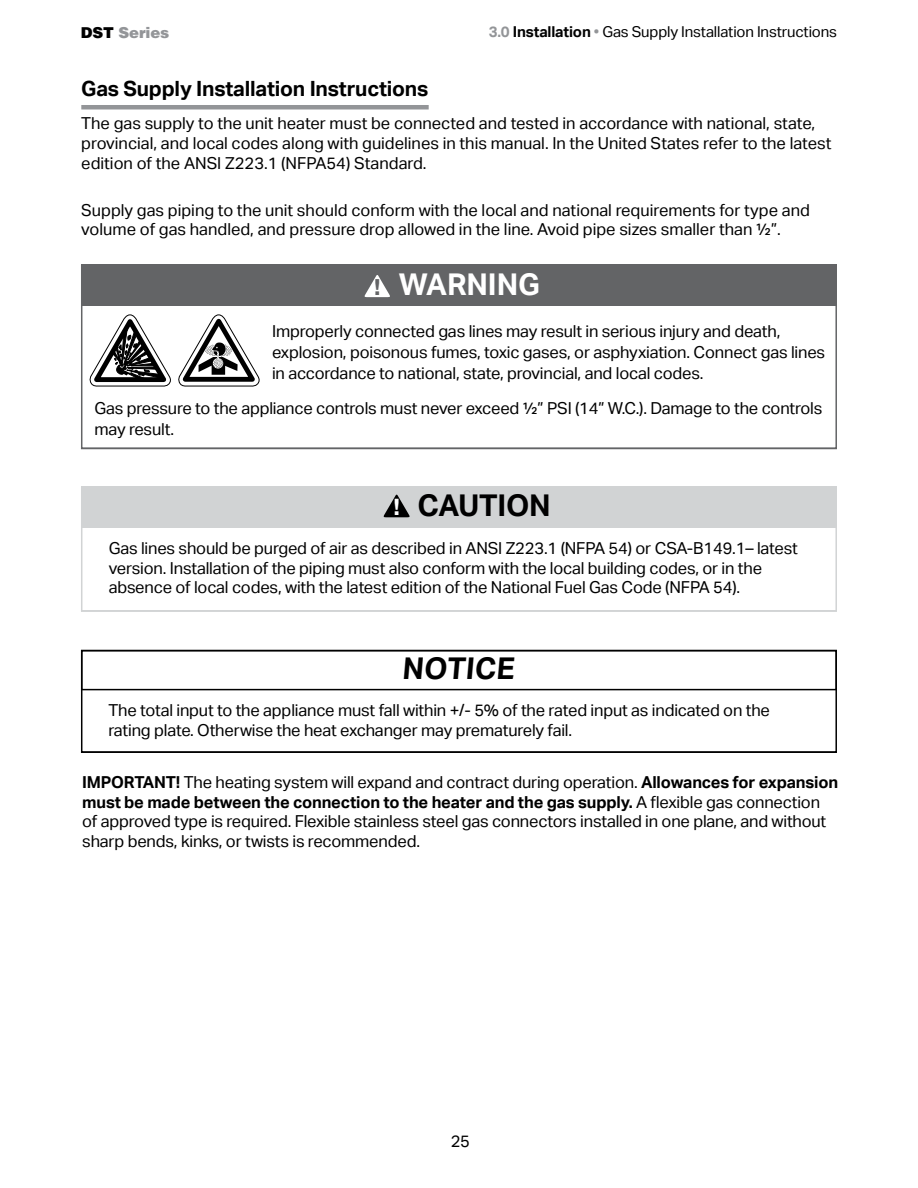
<style>
.page{position:relative;width:918px;height:1188px;background:#fff}
.page>*{position:absolute;margin:0;border:0;box-sizing:border-box;transform-origin:0 0}
.t1{font:700 30px "Aktiv Grotesk";letter-spacing:-.01em;color:#000}
.t2{font:700 30px "Aktiv Grotesk";letter-spacing:-.005em;color:#fff}
.t3{font:900 condensed 21.6px "Helvetica";color:#fff}
.t4{font:900 condensed 21.15px "Helvetica";color:#636466}
.D__R__Body_Text{font:700 21px "Aktiv Grotesk";letter-spacing:-.01em;color:#000}
.D__R__Body_Text-2{font:16.5px/21px "Aktiv Grotesk";letter-spacing:-.01em;color:#000}
.D__R__Sub-head{font:16.5px/19.8px "Aktiv Grotesk";color:#000}
.D__R__Body_Text-3{font:15px "Aktiv Grotesk";letter-spacing:-.01em;color:#000}
.t5{font:900 15px "Helvetica";letter-spacing:-.01em;color:#939598}
.s1{color:#000}
.s2{font-weight:700;color:#939598}
.s3{font-weight:700}
.s4{color:#939598}
</style>
<div class="page">
<hr style="left:81px;top:105px;width:348px;height:4px;background:#939598">
<div style="left:81px;top:264px;width:756px;height:42px;background:#636466"></div>
<hr style="left:81px;top:448px;width:756px;height:1px;background:#636466">
<svg style="left:365px;top:275px;width:25px;height:22px"></svg>
<svg style="left:90px;top:315px;width:81px;height:71px"></svg>
<svg style="left:178px;top:315px;width:81px;height:71px"></svg>
<hr style="left:81px;top:610px;width:756px;height:2px;background:#d1d3d4">
<div style="left:81px;top:486px;width:756px;height:42px;background:#d1d3d4"></div>
<svg style="left:384px;top:495px;width:26px;height:22px"></svg>
<div style="left:81px;top:650px;width:756px;height:40px;border:2px solid #000"></div>
<hr style="left:81px;top:751px;width:756px;height:2px;background:#000">
<p class="t5" style="left:81px;top:23px;width:90px"><span class="s1">DST</span> Series</p>
<p class="D__R__Body_Text-3" style="left:489px;top:23px;width:350px"><span class="s2">3.0</span> <span class="s3">Installation</span> <span class="s4">•</span> Gas Supply Installation Instructions</p>
<p class="D__R__Body_Text" style="left:81px;top:76px;width:349px">Gas Supply Installation Instructions</p>
<p class="D__R__Sub-head" style="left:81px;top:114px;width:752px">The gas supply to the unit heater must be connected and tested in accordance with national, state, provincial, and local codes along with guidelines in this manual. In the United States refer to the latest edition of the ANSI Z223.1 (NFPA54) Standard.</p>
<p class="D__R__Sub-head" style="left:81px;top:200px;width:730px">Supply gas piping to the unit should conform with the local and national requirements for type and volume of gas handled, and pressure drop allowed in the line. Avoid pipe sizes smaller than 1/2”.</p>
<p class="t4" style="left:374px;top:274px;width:9px">!</p>
<p class="t2" style="left:399px;top:267px;width:143px">WARNING</p>
<p class="D__R__Body_Text-2" style="left:272px;top:321px;width:555px">Improperly connected gas lines may result in serious injury and death, explosion, poisonous fumes, toxic gases, or asphyxiation. Connect gas lines in accordance to national, state, provincial, and local codes.</p>
<p class="D__R__Body_Text-2" style="left:94px;top:397px;width:729px">Gas pressure to the appliance controls must never exceed ½” PSI (14” W.C.). Damage to the controls may result.</p>
<p class="t3" style="left:393px;top:494px;width:9px">!</p>
<p class="t1" style="left:418px;top:489px;width:135px">CAUTION</p>
<p class="D__R__Body_Text-2" style="left:109px;top:539px;width:691px;line-height:19.5px">Gas lines should be purged of air as described in ANSI Z223.1 (NFPA 54) or CSA-B149.1– latest version. Installation of the piping must also conform with the local building codes, or in the absence of local codes, with the latest edition of the National Fuel Gas Code (NFPA 54).</p>
<p class="t1" style="left:402px;top:651px;width:119px">NOTICE</p>
<p class="D__R__Body_Text-2" style="left:108px;top:701px;width:663px;line-height:19.5px">The total input to the appliance must fall within +/- 5% of the rated input as indicated on the rating plate. Otherwise the heat exchanger may prematurely fail.</p>
<p class="D__R__Body_Text-2" style="left:82px;top:772px;width:757px;line-height:19.8px"><span class="s3">IMPORTANT!</span> The heating system will expand and contract during operation. <span class="s3">Allowances for expansion must be made between the connection to the heater and the gas supply.</span> A flexible gas connection of approved type is required. Flexible stainless steel gas connectors installed in one plane, and without sharp bends, kinks, or twists is recommended.</p>
<p class="D__R__Body_Text-2" style="left:451px;top:1131px;width:21px">25</p>
</div>
